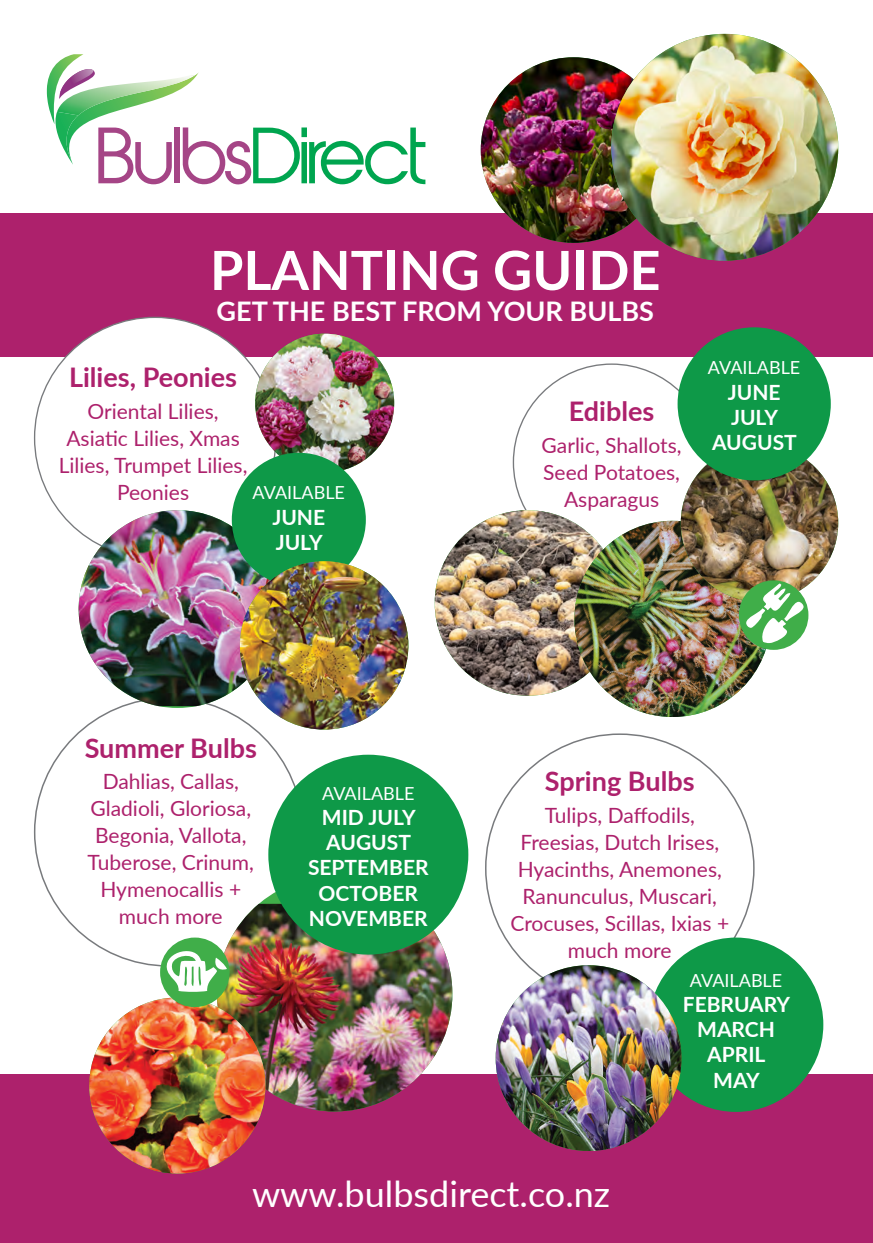
<style>
.page{position:relative;width:873px;height:1243px;background:#fff}
.page>*{position:absolute;margin:0;border:0;box-sizing:border-box;transform-origin:0 0}
.paragraph_with_bulle{font:700 54px "Lato";color:#fff}
.t1{font:36px "Lato";color:#fff}
.paragraph_with_bulle-2{font:700 27px "Lato";color:#ad216c}
.paragraph_with_bulle-3{font:700 27px "Lato";color:#fff}
.paragraph_with_bulle-4{font:21px/27px "Lato";color:#ad216c;text-align:center}
.paragraph_with_bulle-5{font:700 21px "Lato";color:#fff}
.paragraph_with_bulle-6{font:18px "Lato";color:#fff}
</style>
<div class="page">
<div style="left:0;top:1073px;width:872px;height:170px;background:#ad216c"></div>
<svg style="left:47px;top:54px;width:378px;height:131px"></svg>
<div style="left:0;top:213px;width:872px;height:144px;background:#ad216c"></div>
<img style="left:217px;top:904px;width:235px;height:207px">
<div style="left:268px;top:755px;width:200px;height:199px;background:#0e9948;border-radius:50%"></div>
<img style="left:89px;top:997px;width:176px;height:176px;border-radius:88px">
<div style="left:35px;top:317px;width:241px;height:241px;background:#fff;border-radius:50%"></div>
<div style="left:648px;top:937px;width:175px;height:175px;background:#0e9948;border-radius:50%"></div>
<img style="left:79px;top:510px;width:191px;height:196px">
<img style="left:255px;top:334px;width:139px;height:139px;border-radius:69px">
<div style="left:232px;top:453px;width:134px;height:134px;background:#0e9948;border-radius:50%"></div>
<img style="left:240px;top:561px;width:168px;height:168px;border-radius:84px">
<div style="left:160px;top:937px;width:69px;height:70px;background:#40ae49;border-radius:50%"></div>
<svg style="left:165px;top:944px;width:62px;height:48px"></svg>
<img style="left:480px;top:57px;width:186px;height:186px;border-radius:93px">
<img style="left:611px;top:34px;width:227px;height:227px;border-radius:113px">
<img style="left:434px;top:510px;width:186px;height:186px;border-radius:93px">
<img style="left:574px;top:521px;width:196px;height:196px;border-radius:98px">
<img style="left:680px;top:444px;width:158px;height:158px;border-radius:79px">
<div style="left:677px;top:327px;width:153px;height:153px;background:#0e9948;border-radius:50%"></div>
<div style="left:738px;top:580px;width:70px;height:70px;background:#40ae49;border-radius:50%"></div>
<svg style="left:745px;top:583px;width:58px;height:60px"></svg>
<img style="left:495px;top:965px;width:186px;height:186px;border-radius:93px">
<p class="paragraph_with_bulle" style="left:210px;top:231px;width:452px">PLANTING GUIDE</p>
<p class="paragraph_with_bulle-3" style="left:216px;top:292px;width:439px">GET THE BEST FROM YOUR BULBS</p>
<p class="paragraph_with_bulle-2" style="left:69px;top:358px;width:169px">Lilies, Peonies</p>
<p class="paragraph_with_bulle-4" style="left:59px;top:397px;width:190px">Oriental Lilies,<br>Asiatic Lilies, Xmas<br>Lilies, Trumpet Lilies,<br>Peonies</p>
<p class="paragraph_with_bulle-6" style="left:252px;top:480px;width:94px">AVAILABLE</p>
<p class="paragraph_with_bulle-5" style="left:272px;top:502px;width:54px">JUNE</p>
<p class="paragraph_with_bulle-5" style="left:275px;top:527px;width:49px">JULY</p>
<p class="paragraph_with_bulle-2" style="left:568px;top:392px;width:87px">Edibles</p>
<p class="paragraph_with_bulle-4" style="left:541px;top:431px;width:141px">Garlic, Shallots,<br>Seed Potatoes,<br>Asparagus</p>
<p class="paragraph_with_bulle-6" style="left:707px;top:355px;width:94px">AVAILABLE</p>
<p class="paragraph_with_bulle-5" style="left:727px;top:376px;width:54px">JUNE</p>
<p class="paragraph_with_bulle-5" style="left:730px;top:402px;width:49px">JULY</p>
<p class="paragraph_with_bulle-5" style="left:711px;top:427px;width:86px">AUGUST</p>
<p class="paragraph_with_bulle-2" style="left:85px;top:728px;width:174px">Summer Bulbs</p>
<p class="paragraph_with_bulle-4" style="left:88px;top:767px;width:168px">Dahlias, Callas,<br>Gladioli, Gloriosa,<br>Begonia, Vallota,<br>Tuberose, Crinum,<br>Hymenocallis + much more</p>
<p class="paragraph_with_bulle-6" style="left:322px;top:780px;width:94px">AVAILABLE</p>
<p class="paragraph_with_bulle-5" style="left:322px;top:802px;width:95px">MID JULY</p>
<p class="paragraph_with_bulle-5" style="left:326px;top:827px;width:86px">AUGUST</p>
<p class="paragraph_with_bulle-5" style="left:308px;top:852px;width:122px">SEPTEMBER</p>
<p class="paragraph_with_bulle-5" style="left:318px;top:877px;width:101px">OCTOBER</p>
<p class="paragraph_with_bulle-5" style="left:309px;top:903px;width:120px">NOVEMBER</p>
<p class="paragraph_with_bulle-2" style="left:545px;top:762px;width:151px">Spring Bulbs</p>
<p class="paragraph_with_bulle-4" style="left:510px;top:800px;width:220px">Tulips, Daffodils,<br>Freesias, Dutch Irises,<br>Hyacinths, Anemones,<br>Ranunculus, Muscari,<br>Crocuses, Scillas, Ixias + much more</p>
<p class="paragraph_with_bulle-6" style="left:689px;top:967px;width:94px">AVAILABLE</p>
<p class="paragraph_with_bulle-5" style="left:682px;top:989px;width:109px">FEBRUARY</p>
<p class="paragraph_with_bulle-5" style="left:697px;top:1014px;width:79px">MARCH</p>
<p class="paragraph_with_bulle-5" style="left:707px;top:1039px;width:60px">APRIL</p>
<p class="paragraph_with_bulle-5" style="left:713px;top:1064px;width:48px">MAY</p>
<p class="t1" style="left:252px;top:1168px;width:359px">www.bulbsdirect.co.nz</p>
</div>
